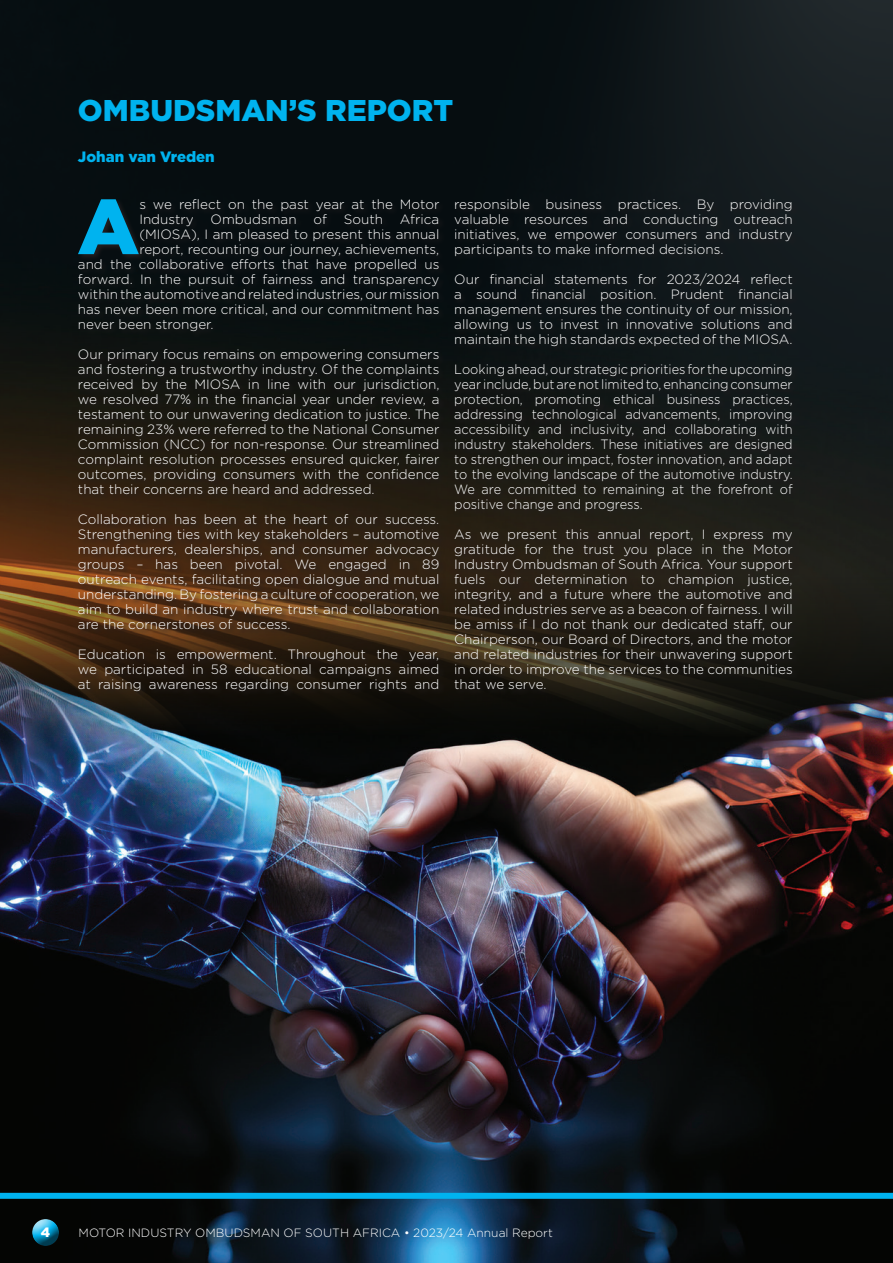
<style>
.page{position:relative;width:893px;height:1263px;background:#fff}
.page>*{position:absolute;margin:0;border:0;box-sizing:border-box;transform-origin:0 0}
.t1{font:900 77.85px "Gotham";color:#00b3ef}
.t2{font:900 30px "Gotham";color:#00b3ef}
.t3{font:900 15px "Gotham";color:#00b3ef}
.t4{font:300 13.5px/15px "Gotham Rounded";color:#fff;text-align:justify}
.t5{font:300 13.5px/15px "Gotham Rounded";color:#fff;text-align:justify;scale:.95 1}
.t6{font:900 13.5px "Gotham";color:#fff}
.t7{font:300 12px "Gotham Rounded";color:#fff}
</style>
<div class="page">
<div style="left:0;top:0;width:893px;height:1263px;background:linear-gradient(to right,#01080b,#151c20)"></div>
<img style="left:0;top:391px;width:893px;height:872px">
<div style="left:31px;top:1217px;width:30px;height:21px;background:#fff;opacity:.75"></div>
<div style="left:31px;top:1221px;width:30px;height:26px;background:#231f20;opacity:.75"></div>
<div style="left:0;top:1193px;width:893px;height:6px;background:#00b3ef"></div>
<div style="left:77px;top:198px;width:369px;height:500px;background:#231f20;opacity:.95"></div>
<div style="left:453px;top:198px;width:347px;height:498px;background:#231f20;opacity:.95"></div>
<h2 class="t2" style="left:78px;top:90px;width:377px">OMBUDSMAN’S REPORT</h2>
<p class="t3" style="left:78px;top:147px;width:138px">Johan van Vreden</p>
<h1 class="t1" style="left:77px;top:173px;width:63px">A</h1>
<p class="t4" style="left:139px;top:196px;width:302px">s we reflect on the past year at the Motor</p>
<p class="t4" style="left:139px;top:211px;width:302px">Industry Ombudsman of South Africa</p>
<p class="t4" style="left:139px;top:226px;width:302px">(MIOSA), I am pleased to present this annual</p>
<p class="t4" style="left:139px;top:241px;width:302px">report, recounting our journey, achievements,</p>
<p class="t4" style="left:78px;top:256px;width:363px">and the collaborative efforts that have propelled us</p>
<p class="t4" style="left:78px;top:271px;width:363px">forward. In the pursuit of fairness and transparency</p>
<p class="t4" style="left:78px;top:286px;width:363px">within the automotive and related industries, our mission</p>
<p class="t4" style="left:78px;top:301px;width:363px">has never been more critical, and our commitment has</p>
<p class="t4" style="left:78px;top:316px;width:137px">never been stronger.</p>
<p class="t4" style="left:78px;top:346px;width:363px">Our primary focus remains on empowering consumers and fostering a trustworthy industry. Of the complaints received by the MIOSA in line with our jurisdiction, we resolved 77% in the financial year under review, a testament to our unwavering dedication to justice. The remaining 23% were referred to the National Consumer Commission (NCC) for non-response. Our streamlined complaint resolution processes ensured quicker, fairer outcomes, providing consumers with the confidence that their concerns are heard and addressed.</p>
<p class="t4" style="left:78px;top:511px;width:363px">Collaboration has been at the heart of our success.<br>Strengthening ties with key stakeholders – automotive manufacturers, dealerships, and consumer advocacy groups – has been pivotal. We engaged in 89 outreach events, facilitating open dialogue and mutual understanding. By fostering a culture of cooperation, we aim to build an industry where trust and collaboration are the cornerstones of success.</p>
<p class="t4" style="left:78px;top:646px;width:363px">Education is empowerment. Throughout the year, we participated in 58 educational campaigns aimed at raising awareness regarding consumer rights and</p>
<p class="t4" style="left:454px;top:196px;width:340px">responsible business practices. By providing valuable resources and conducting outreach initiatives, we empower consumers and industry participants to make informed decisions.</p>
<p class="t4" style="left:454px;top:271px;width:340px">Our financial statements for 2023/2024 reflect a sound financial position. Prudent financial management ensures the continuity of our mission, allowing us to invest in innovative solutions and maintain the high standards expected of the MIOSA.</p>
<p class="t5" style="left:454px;top:361px;width:358px">Looking ahead, our strategic priorities for the upcoming year include, but are not limited to, enhancing consumer protection, promoting ethical business practices, addressing technological advancements, improving accessibility and inclusivity, and collaborating with industry stakeholders. These initiatives are designed to strengthen our impact, foster innovation, and adapt to the evolving landscape of the automotive industry.<br>We are committed to remaining at the forefront of positive change and progress.</p>
<p class="t4" style="left:454px;top:526px;width:340px">As we present this annual report, I express my gratitude for the trust you place in the Motor Industry Ombudsman of South Africa. Your support fuels our determination to champion justice, integrity, and a future where the automotive and related industries serve as a beacon of fairness. I will be amiss if I do not thank our dedicated staff, our Chairperson, our Board of Directors, and the motor and related industries for their unwavering support in order to improve the services to the communities that we serve.</p>
<p class="t6" style="left:41px;top:1222px;width:11px">4</p>
<p class="t7" style="left:79px;top:1225px;width:476px">MOTOR INDUSTRY OMBUDSMAN OF SOUTH AFRICA • 2023/24 Annual Report</p>
</div>
